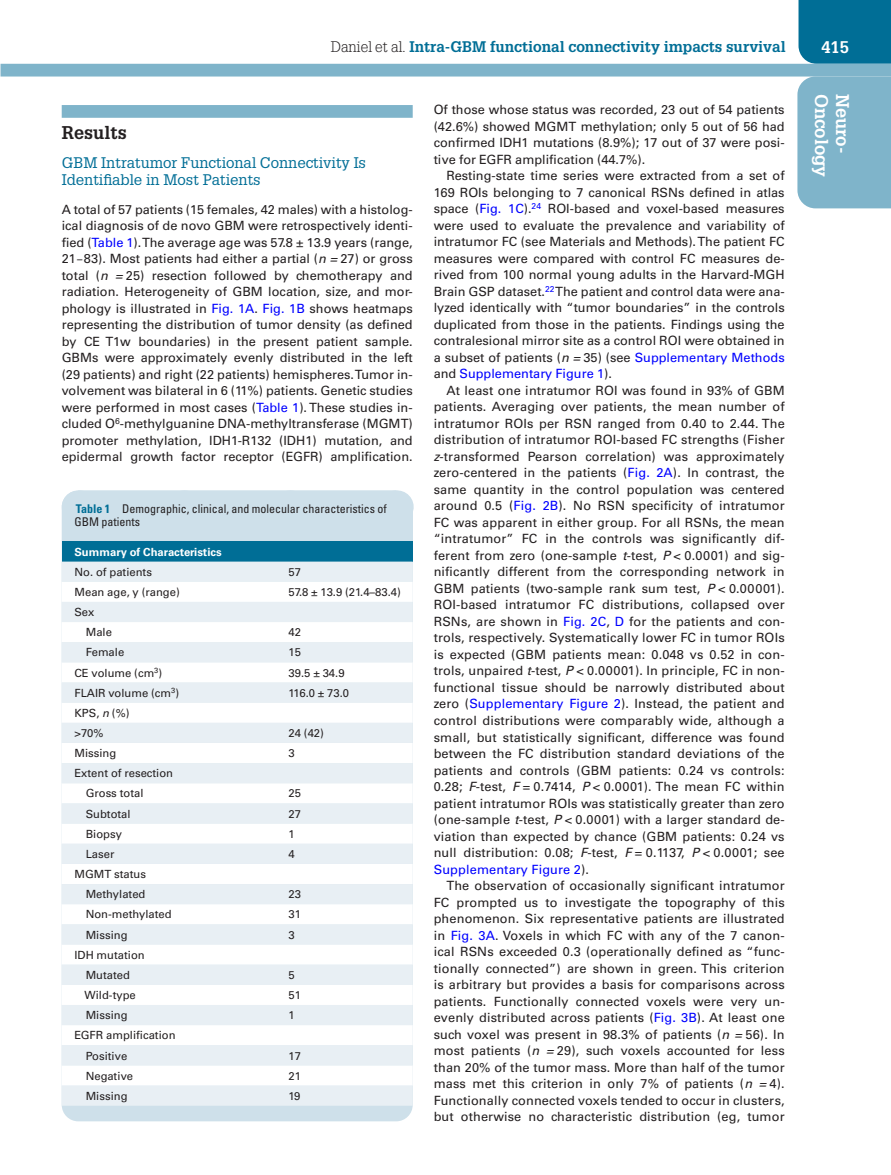
<style>
.page{position:relative;width:891px;height:1175px;background:#fff}
.page>*{position:absolute;margin:0;border:0;box-sizing:border-box;transform-origin:0 0}
.t1{font:700 18px "Glypha LT Std";color:#fff}
.t2{font:700 18px "Glypha LT Std";color:#231f20}
.t3{font:700 16.5px "Glypha LT Std";color:#fff}
.t4{font:15px/16.5px "Glypha LT Std";color:#006e96}
.t5{font:700 15px "Glypha LT Std";color:#006e96}
.t6{font:12.75px/16.5px "Univers LT Std";color:#231f20;text-align:justify}
.t7{font:condensed 12px/13.5px "Univers LT Std";color:#231f20}
.t8{font:11.25px/20.1px "Univers LT Std";color:#231f20}
.t9{font:700 11.25px "Univers LT Std";color:#fff}
.s1{font-weight:300;color:#231f20}
.s2{color:#00f}
.s3{font-style:italic}
.s4{font-family:"Gandhari Unicode"}
.s5{font-weight:700;color:#006e96}
</style>
<div class="page">
<div style="left:799px;top:0;width:92px;height:64px;background:#006e96"></div>
<div style="left:1px;top:64px;width:890px;height:12px;background:#7fb4ca"></div>
<div style="left:797px;top:76px;width:94px;height:132px;background:#7fb4ca"></div>
<div style="left:62px;top:105px;width:351px;height:13px;background:#7fb4ca"></div>
<div style="left:62px;top:491px;width:351px;height:630px;background:#cee0ea;border-radius:16px"></div>
<div style="left:78px;top:490px;width:318px;height:33px;background:#cee0ea"></div>
<svg style="left:188px;top:490px;width:155px;height:1px"></svg>
<hr style="left:396px;top:490px;width:1px;height:33px;background:#cee0ea">
<div style="left:62px;top:541px;width:351px;height:20px;background:#006e96"></div>
<div style="left:62px;top:561px;width:351px;height:544px;background:#e8eff4"></div>
<svg style="left:62px;top:582px;width:351px;height:503px;background:#f3f7f9"></svg>
<p class="t5" style="left:331px;top:37px;width:456px"><span class="s1">Daniel et al.</span> Intra-GBM functional connectivity impacts survival</p>
<p class="t3" style="left:821px;top:37px;width:29px">415</p>
<h1 class="t1" style="left:833px;top:94px;width:85px;rotate:90deg">Oncology</h1>
<h1 class="t1" style="left:854px;top:94px;width:61px;rotate:90deg">Neuro-</h1>
<p class="t6" style="left:434px;top:102px;width:353px">Of those whose status was recorded, 23 out of 54 patients (42.6%) showed MGMT methylation; only 5 out of 56 had confirmed IDH1 mutations (8.9%); 17 out of 37 were posi&shy;tive for EGFR amplification (44.7%).</p>
<p class="t6" style="left:434px;top:168px;width:353px;text-indent:13px">Resting-state time series were extracted from a set of 169 ROIs belonging to 7 canonical RSNs defined in atlas space (<span class="s2">Fig. 1C</span>).<sup>24</sup> ROI-based and voxel-based measures were used to evaluate the prevalence and variability of intratumor FC (see Materials and Methods). The patient FC measures were compared with control FC measures de&shy;rived from 100 normal young adults in the Harvard-MGH Brain GSP dataset.<sup>22</sup> The patient and control data were ana&shy;lyzed identically with “tumor boundaries” in the controls duplicated from those in the patients. Findings using the contralesional mirror site as a control ROI were obtained in a subset of patients (<span class="s3">n =</span> 35) (see <span class="s2">Supplementary Methods </span>and <span class="s2">Supplementary Figure 1</span>).</p>
<p class="t6" style="left:434px;top:382px;width:353px;text-indent:13px">At least one intratumor ROI was found in 93% of GBM patients. Averaging over patients, the mean number of intratumor ROIs per RSN ranged from 0.40 to 2.44. The distribution of intratumor ROI-based FC strengths (Fisher <span class="s3">z</span>-transformed Pearson correlation) was approximately zero-centered in the patients (<span class="s2">Fig. 2A</span>). In contrast, the same quantity in the control population was centered around 0.5 (<span class="s2">Fig. 2B</span>). No RSN specificity of intratumor FC was apparent in either group. For all RSNs, the mean “intratumor” FC in the controls was significantly dif&shy;ferent from zero (one-sample <span class="s3">t</span>-test, <span class="s3">P</span> &lt; 0.0001) and sig&shy;nificantly different from the corresponding network in GBM patients (two-sample rank sum test, <span class="s3">P</span> &lt; 0.00001).<br>ROI-based intratumor FC distributions, collapsed over RSNs, are shown in <span class="s2">Fig. 2C</span>, <span class="s2">D</span> for the patients and con&shy;trols, respectively. Systematically lower FC in tumor ROIs is expected (GBM patients mean: 0.048 vs 0.52 in con&shy;trols, unpaired <span class="s3">t</span>-test, <span class="s3">P</span> &lt; 0.00001). In principle, FC in non&shy;functional tissue should be narrowly distributed about zero (<span class="s2">Supplementary Figure 2</span>). Instead, the patient and control distributions were comparably wide, although a small, but statistically significant, difference was found between the FC distribution standard deviations of the patients and controls (GBM patients: 0.24 vs controls:<br>0.28; <span class="s3">F</span>-test, <span class="s3">F</span> = 0.7414, <span class="s3">P</span> &lt; 0.0001). The mean FC within patient intratumor ROIs was statistically greater than zero (one-sample <span class="s3">t</span>-test, <span class="s3">P</span> &lt; 0.0001) with a larger standard de&shy;viation than expected by chance (GBM patients: 0.24 vs null distribution: 0.08; <span class="s3">F</span>-test, <span class="s3">F</span> = 0.1137, <span class="s3">P</span> &lt; 0.0001; see <span class="s2">Supplementary Figure 2</span>).</p>
<p class="t6" style="left:434px;top:877px;width:353px;text-indent:13px">The observation of occasionally significant intratumor FC prompted us to investigate the topography of this phenomenon. Six representative patients are illustrated in <span class="s2">Fig. 3A</span>. Voxels in which FC with any of the 7 canon&shy;ical RSNs exceeded 0.3 (operationally defined as “func&shy;tionally connected”) are shown in green. This criterion is arbitrary but provides a basis for comparisons across patients. Functionally connected voxels were very un&shy;evenly distributed across patients (<span class="s2">Fig. 3B</span>). At least one such voxel was present in 98.3% of patients (<span class="s3">n =</span> 56). In most patients (<span class="s3">n =</span> 29), such voxels accounted for less than 20% of the tumor mass. More than half of the tumor mass met this criterion in only 7% of patients (<span class="s3">n =</span> 4).<br>Functionally connected voxels tended to occur in clusters, but otherwise no characteristic distribution (eg, tumor</p>
<h1 class="t2" style="left:62px;top:121px;width:66px">Results</h1>
<p class="t4" style="left:62px;top:154px;width:306px">GBM Intratumor Functional Connectivity Is<br>Identifiable in Most Patients</p>
<p class="t6" style="left:62px;top:201px;width:353px">A total of 57 patients (15 females, 42 males) with a histolog&shy;ical diagnosis of de novo GBM were retrospectively identi&shy;fied (<span class="s2">Table 1</span>). The average age was 57.8 ± 13.9 years (range, 21<span class="s4">‒</span>83). Most patients had either a partial (<span class="s3">n =</span> 27) or gross total (<span class="s3">n =</span> 25) resection followed by chemotherapy and radiation. Heterogeneity of GBM location, size, and mor&shy;phology is illustrated in <span class="s2">Fig. 1A</span>. <span class="s2">Fig. 1B</span> shows heatmaps representing the distribution of tumor density (as defined by CE T1w boundaries) in the present patient sample.<br>GBMs were approximately evenly distributed in the left (29 patients) and right (22 patients) hemispheres. Tumor in&shy;volvement was bilateral in 6 (11%) patients. Genetic studies were performed in most cases (<span class="s2">Table 1</span>). These studies in&shy;cluded O<sup>6</sup>-methylguanine DNA-methyltransferase (MGMT) promoter methylation, IDH1-R132 (IDH1) mutation, and epidermal growth factor receptor (EGFR) amplification.</p>
<p class="t7" style="left:74px;top:502px;width:314px"><span class="s5">Table 1</span> Demographic, clinical, and molecular characteristics of<br>GBM patients</p>
<p class="t9" style="left:74px;top:545px;width:149px">Summary of Characteristics</p>
<p class="t8" style="left:74px;top:562px;width:79px">No. of patients</p>
<p class="t8" style="left:289px;top:562px;width:14px">57</p>
<p class="t8" style="left:74px;top:582px;width:107px">Mean age, y (range)</p>
<p class="t8" style="left:289px;top:582px;width:114px">57.8 ± 13.9 (21.4–83.4)</p>
<p class="t8" style="left:86px;top:602px;width:28px;text-indent:-11px">Sex<br>Male</p>
<p class="t8" style="left:289px;top:622px;width:14px">42</p>
<p class="t8" style="left:86px;top:642px;width:40px">Female</p>
<p class="t8" style="left:289px;top:642px;width:14px">15</p>
<p class="t8" style="left:74px;top:662px;width:89px">CE volume (cm<sup>3</sup>)</p>
<p class="t8" style="left:289px;top:662px;width:57px">39.5 ± 34.9</p>
<p class="t8" style="left:74px;top:682px;width:106px">FLAIR volume (cm<sup>3</sup>)</p>
<p class="t8" style="left:289px;top:682px;width:62px">116.0 ± 73.0</p>
<p class="t8" style="left:74px;top:703px;width:57px">KPS, <span class="s3">n</span> (%) &gt;70%</p>
<p class="t8" style="left:289px;top:723px;width:37px">24 (42)</p>
<p class="t8" style="left:74px;top:743px;width:43px">Missing</p>
<p class="t8" style="left:289px;top:743px;width:8px">3</p>
<p class="t8" style="left:86px;top:763px;width:89px;text-indent:-11px">Extent of resection<br>Gross total</p>
<p class="t8" style="left:289px;top:783px;width:14px">25</p>
<p class="t8" style="left:86px;top:803px;width:46px">Subtotal</p>
<p class="t8" style="left:289px;top:803px;width:14px">27</p>
<p class="t8" style="left:86px;top:823px;width:38px">Biopsy</p>
<p class="t8" style="left:289px;top:823px;width:8px">1</p>
<p class="t8" style="left:86px;top:844px;width:30px">Laser</p>
<p class="t8" style="left:289px;top:844px;width:8px">4</p>
<p class="t8" style="left:74px;top:864px;width:73px;text-align:right">MGMT status<br>Methylated</p>
<p class="t8" style="left:289px;top:884px;width:14px">23</p>
<p class="t8" style="left:86px;top:904px;width:88px">Non-methylated</p>
<p class="t8" style="left:289px;top:904px;width:14px">31</p>
<p class="t8" style="left:86px;top:924px;width:43px">Missing</p>
<p class="t8" style="left:289px;top:924px;width:8px">3</p>
<p class="t8" style="left:74px;top:944px;width:72px;text-align:center">IDH mutation<br>Mutated</p>
<p class="t8" style="left:289px;top:964px;width:8px">5</p>
<p class="t8" style="left:85px;top:985px;width:53px">Wild-type</p>
<p class="t8" style="left:289px;top:985px;width:14px">51</p>
<p class="t8" style="left:86px;top:1005px;width:43px">Missing</p>
<p class="t8" style="left:289px;top:1005px;width:8px">1</p>
<p class="t8" style="left:86px;top:1025px;width:91px;text-indent:-11px">EGFR amplification<br>Positive</p>
<p class="t8" style="left:289px;top:1045px;width:14px">17</p>
<p class="t8" style="left:86px;top:1065px;width:49px">Negative</p>
<p class="t8" style="left:289px;top:1065px;width:14px">21</p>
<p class="t8" style="left:86px;top:1085px;width:43px">Missing</p>
<p class="t8" style="left:289px;top:1085px;width:13px">19</p>
</div>
